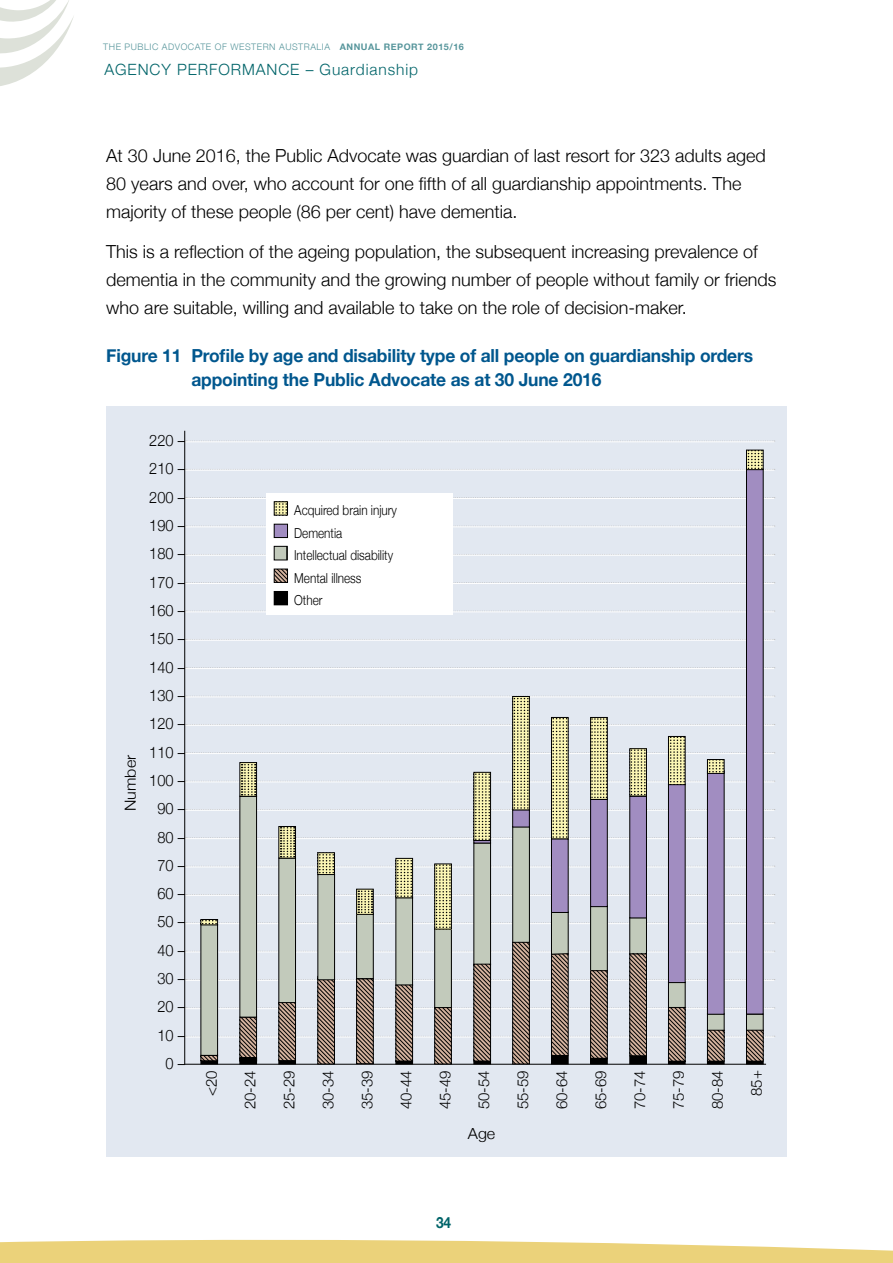
<style>
.page{position:relative;width:893px;height:1263px;background:#fff}
.page>*{position:absolute;margin:0;border:0;box-sizing:border-box;transform-origin:0 0}
.t1{font:300 18px/27.8px "Helvetica Neue";color:#000}
.t2{font:700 18px/23.2px "Helvetica Neue";letter-spacing:-.01em;color:#00578e}
.t3{font:300 15.75px/28.3px "Helvetica Neue";color:#000;text-align:right;scale:.93 1}
.t4{font:300 15.45px "Helvetica Neue";letter-spacing:.06em;color:#006469}
.t5{font:700 15.45px "Helvetica Neue";color:#006469;scale:.89 1}
.t6{font:300 15.3px "Helvetica Neue";color:#000;scale:1.05 1}
.t7{font:300 15.15px "Helvetica Neue";color:#000}
.t8{font:300 13.8px/22.5px "Helvetica Neue";color:#000;scale:.85 1}
.t9{font:300 9px "Helvetica Neue";letter-spacing:.06em;color:#56959b}
.s1{font-weight:700}
</style>
<div class="page">
<svg style="left:0;top:1239px;width:893px;height:24px;background:#eed88e"></svg>
<svg style="left:0;top:0;width:74px;height:86px"></svg>
<div style="left:106px;top:406px;width:680px;height:751px;background:#e2e8f1"></div>
<svg style="left:186px;top:440px;width:589px;height:2px"></svg>
<hr style="left:185px;top:442px;width:589px;height:1px;background:#fff">
<hr style="left:185px;top:470px;width:589px;height:1px;background:#fff">
<hr style="left:185px;top:498px;width:589px;height:1px;background:#fff">
<svg style="left:186px;top:525px;width:589px;height:2px"></svg>
<hr style="left:185px;top:527px;width:589px;height:1px;background:#fff">
<hr style="left:185px;top:555px;width:589px;height:1px;background:#fff">
<hr style="left:185px;top:583px;width:589px;height:1px;background:#fff">
<svg style="left:187px;top:611px;width:588px;height:1px"></svg>
<hr style="left:185px;top:612px;width:589px;height:1px;background:#fff">
<svg style="left:186px;top:639px;width:589px;height:1px"></svg>
<hr style="left:185px;top:640px;width:589px;height:1px;background:#fff">
<svg style="left:186px;top:667px;width:589px;height:1px"></svg>
<hr style="left:185px;top:668px;width:589px;height:1px;background:#fff">
<hr style="left:185px;top:697px;width:589px;height:1px;background:#fff">
<hr style="left:185px;top:725px;width:589px;height:1px;background:#fff">
<hr style="left:185px;top:753px;width:589px;height:1px;background:#fff">
<hr style="left:185px;top:782px;width:589px;height:1px;background:#fff">
<hr style="left:185px;top:810px;width:589px;height:1px;background:#fff">
<hr style="left:185px;top:838px;width:589px;height:1px;background:#fff">
<hr style="left:185px;top:867px;width:589px;height:1px;background:#fff">
<hr style="left:185px;top:895px;width:589px;height:1px;background:#fff">
<hr style="left:185px;top:923px;width:589px;height:1px;background:#fff">
<hr style="left:185px;top:952px;width:589px;height:1px;background:#fff">
<hr style="left:185px;top:980px;width:589px;height:1px;background:#fff">
<hr style="left:185px;top:1008px;width:589px;height:1px;background:#fff">
<hr style="left:185px;top:1037px;width:589px;height:1px;background:#fff">
<hr style="left:184px;top:431px;width:1px;height:634px;background:#000">
<hr style="left:185px;top:1064px;width:581px;height:1px;background:#000">
<div style="left:267px;top:493px;width:186px;height:122px;background:#fff"></div>
<svg style="left:186px;top:497px;width:589px;height:19px"></svg>
<div style="left:274px;top:501px;width:14px;height:14px;border:1px solid #000"></div>
<div style="left:274px;top:524px;width:13px;height:13px;background:#a18dc1"></div>
<div style="left:274px;top:524px;width:14px;height:14px;border:1px solid #000"></div>
<svg style="left:186px;top:546px;width:589px;height:14px"></svg>
<div style="left:274px;top:546px;width:13px;height:14px;border:1px solid #000"></div>
<svg style="left:186px;top:569px;width:589px;height:14px"></svg>
<div style="left:274px;top:569px;width:14px;height:14px;border:1px solid #000"></div>
<div style="left:274px;top:591px;width:13px;height:14px;background:#000"></div>
<div style="left:274px;top:591px;width:14px;height:14px;border:1px solid #000"></div>
<div style="left:201px;top:924px;width:17px;height:131px;background:#c2cabb"></div>
<div style="left:201px;top:924px;width:17px;height:131px;border:1px solid #000"></div>
<hr style="left:243px;top:796px;width:1px;height:221px;background:#c2cabb">
<hr style="left:245px;top:796px;width:1px;height:221px;background:#c2cabb">
<hr style="left:247px;top:796px;width:1px;height:221px;background:#c2cabb">
<hr style="left:249px;top:796px;width:1px;height:221px;background:#c2cabb">
<hr style="left:251px;top:796px;width:1px;height:221px;background:#c2cabb">
<hr style="left:253px;top:796px;width:1px;height:221px;background:#c2cabb">
<hr style="left:254px;top:796px;width:1px;height:221px;background:#c2cabb">
<div style="left:357px;top:914px;width:16px;height:65px;background:#c2cabb"></div>
<hr style="left:373px;top:914px;width:1px;height:64px;background:#c2cabb">
<div style="left:356px;top:914px;width:17px;height:65px;border:1px solid #000"></div>
<div style="left:396px;top:898px;width:17px;height:87px;background:#c2cabb"></div>
<div style="left:396px;top:897px;width:17px;height:88px;border:1px solid #000"></div>
<div style="left:435px;top:929px;width:16px;height:79px;background:#c2cabb"></div>
<div style="left:435px;top:928px;width:17px;height:80px;border:1px solid #000"></div>
<div style="left:474px;top:843px;width:17px;height:121px;background:#c2cabb"></div>
<div style="left:474px;top:843px;width:17px;height:122px;border:1px solid #000"></div>
<div style="left:513px;top:827px;width:16px;height:115px;background:#c2cabb"></div>
<div style="left:513px;top:826px;width:17px;height:117px;border:1px solid #000"></div>
<div style="left:551px;top:912px;width:17px;height:42px;background:#c2cabb"></div>
<hr style="left:568px;top:912px;width:1px;height:42px;background:#c2cabb">
<div style="left:551px;top:912px;width:17px;height:42px;border:1px solid #000"></div>
<div style="left:591px;top:906px;width:16px;height:65px;background:#c2cabb"></div>
<hr style="left:607px;top:906px;width:1px;height:65px;background:#c2cabb">
<div style="left:590px;top:906px;width:17px;height:65px;border:1px solid #000"></div>
<div style="left:630px;top:918px;width:16px;height:36px;background:#c2cabb"></div>
<div style="left:630px;top:917px;width:17px;height:37px;border:1px solid #000"></div>
<div style="left:279px;top:858px;width:17px;height:144px;background:#c2cabb"></div>
<div style="left:668px;top:784px;width:17px;height:198px;background:#a18dc1"></div>
<div style="left:707px;top:771px;width:17px;height:243px;background:#a18dc1"></div>
<svg style="left:186px;top:942px;width:589px;height:122px"></svg>
<div style="left:746px;top:1030px;width:17px;height:31px;border:1px solid #000"></div>
<div style="left:746px;top:469px;width:17px;height:545px;background:#a18dc1"></div>
<div style="left:746px;top:469px;width:17px;height:545px;border:1px solid #000"></div>
<svg style="left:186px;top:450px;width:589px;height:20px"></svg>
<div style="left:746px;top:450px;width:17px;height:20px;border:1px solid #000"></div>
<svg style="left:186px;top:696px;width:589px;height:234px"></svg>
<div style="left:318px;top:874px;width:17px;height:106px;background:#c2cabb"></div>
<div style="left:318px;top:874px;width:17px;height:106px;border:1px solid #000"></div>
<div style="left:240px;top:1057px;width:17px;height:4px;border:1px solid #000"></div>
<p class="t9" style="left:103px;top:40px;width:362px">THE PUBLIC ADVOCATE OF WESTERN AUSTRALIA <span class="s1">ANNUAL REPORT 2015/16</span></p>
<p class="t4" style="left:104px;top:57px;width:315px">AGENCY PERFORMANCE – Guardianship</p>
<p class="t1" style="left:106px;top:140px;width:661px">At 30 June 2016, the Public Advocate was guardian of last resort for 323 adults aged<br>80 years and over, who account for one fifth of all guardianship appointments. The majority of these people (86 per cent) have dementia.</p>
<p class="t1" style="left:106px;top:236px;width:672px">This is a reflection of the ageing population, the subsequent increasing prevalence of dementia in the community and the growing number of people without family or friends who are suitable, willing and available to take on the role of decision-maker.</p>
<p class="t2" style="left:191px;top:345px;width:563px;text-indent:-85px">Figure 11 Profile by age and disability type of all people on guardianship orders appointing the Public Advocate as at 30 June 2016</p>
<p class="t6" style="left:118px;top:811px;width:55px;rotate:-90deg">Number</p>
<p class="t3" style="left:149px;top:425px;width:40px">220 –<br>210 –<br>200 –<br>190 –<br>180 –<br>170 –<br>160 –<br>150 –<br>140 –<br>130 –<br>120 –<br>110 –<br>100 –<br>90 –<br>80 –<br>70 –<br>60 –<br>50 –<br>40 –<br>30 –<br>20 –<br>10 –<br>0 –</p>
<p class="t8" style="left:294px;top:498px;width:123px">Acquired brain injury<br>Dementia<br>Intellectual disability<br>Mental illness<br>Other</p>
<p class="t7" style="left:199px;top:1096px;width:27px;rotate:-90deg">&lt;20</p>
<p class="t7" style="left:238px;top:1109px;width:40px;rotate:-90deg">20-24</p>
<p class="t7" style="left:277px;top:1109px;width:40px;rotate:-90deg">25-29</p>
<p class="t7" style="left:316px;top:1109px;width:40px;rotate:-90deg">30-34</p>
<p class="t7" style="left:355px;top:1109px;width:40px;rotate:-90deg">35-39</p>
<p class="t7" style="left:394px;top:1109px;width:40px;rotate:-90deg">40-44</p>
<p class="t7" style="left:433px;top:1109px;width:40px;rotate:-90deg">45-49</p>
<p class="t7" style="left:472px;top:1109px;width:40px;rotate:-90deg">50-54</p>
<p class="t7" style="left:511px;top:1109px;width:40px;rotate:-90deg">55-59</p>
<p class="t7" style="left:549px;top:1109px;width:40px;rotate:-90deg">60-64</p>
<p class="t7" style="left:588px;top:1109px;width:40px;rotate:-90deg">65-69</p>
<p class="t7" style="left:627px;top:1109px;width:40px;rotate:-90deg">70-74</p>
<p class="t7" style="left:666px;top:1109px;width:40px;rotate:-90deg">75-79</p>
<p class="t7" style="left:705px;top:1109px;width:40px;rotate:-90deg">80-84</p>
<p class="t7" style="left:744px;top:1096px;width:27px;rotate:-90deg">85+</p>
<p class="t6" style="left:468px;top:1121px;width:28px">Age</p>
<p class="t5" style="left:436px;top:1210px;width:18px">34</p>
</div>
